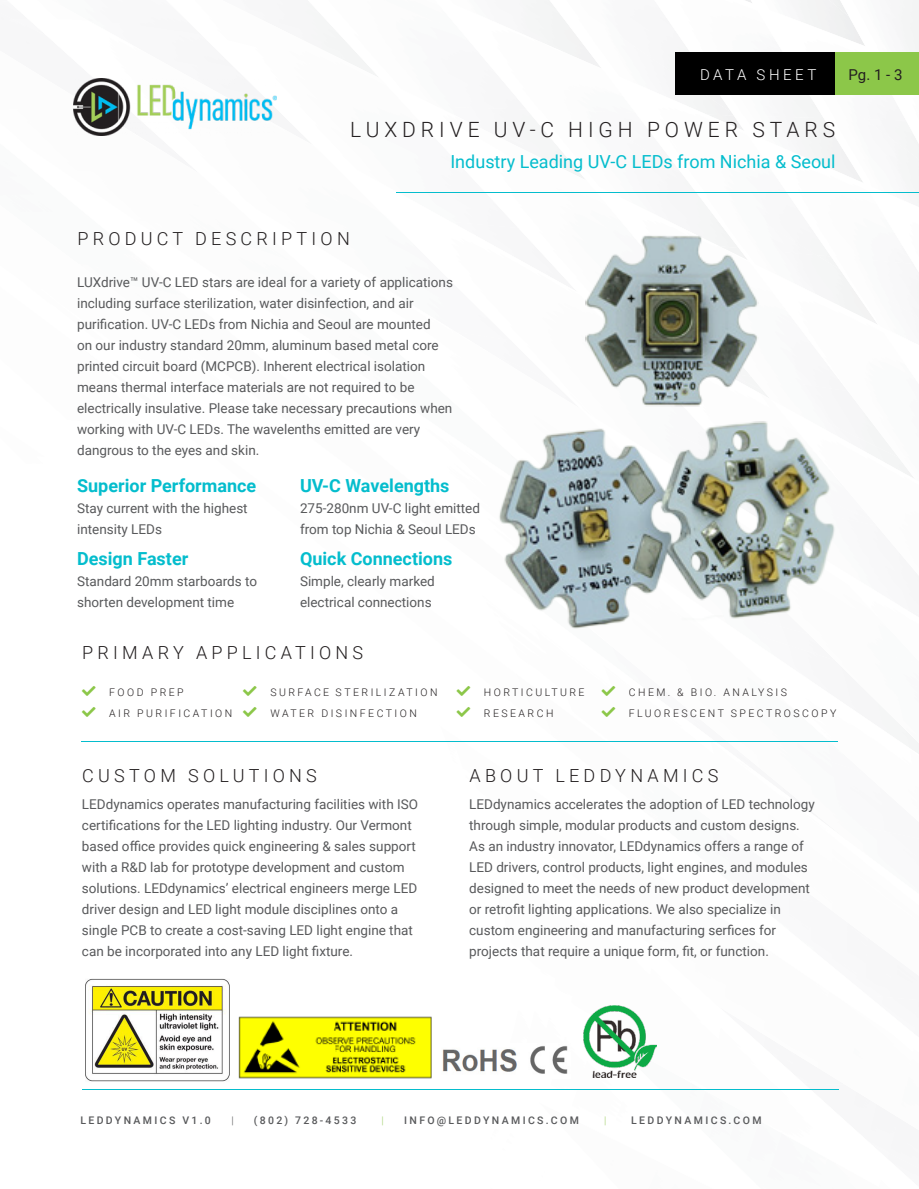
<style>
.page{position:relative;width:919px;height:1189px;background:#fff}
.page>*{position:absolute;margin:0;border:0;box-sizing:border-box;transform-origin:0 0}
.t1{font:300 21px "Roboto";letter-spacing:.235em;color:#231f20}
.t2{font:300 18px "Roboto";letter-spacing:.235em;color:#231f20}
.t3{font:700 18px "Roboto";color:#04bdcd}
.t4{font:18px "Roboto";color:#04bdcd}
.t5{font:300 15px "Roboto";letter-spacing:.235em;color:#fff}
.t6{font:15px "Roboto";color:#231f20}
.t7{font:13.5px/21px "Roboto";color:#58595b}
.t8{font:300 10.5px "Roboto";letter-spacing:.235em;color:#231f20}
.t9{font:500 10.5px "Roboto";letter-spacing:.225em;color:#58595b}
.t10{font:300 10.5px "Roboto";color:#a2d06d}
.t11{font:300 10.5px "Roboto";color:#58595b}
</style>
<div class="page">
<img style="left:82px;top:1089px;width:48px;height:1px">
<img style="left:336px;top:1089px;width:114px;height:1px">
<img style="left:212px;top:1089px;width:105px;height:1px">
<img style="left:539px;top:1089px;width:146px;height:1px">
<img style="left:481px;top:1089px;width:58px;height:1px">
<img style="left:744px;top:1089px;width:95px;height:1px">
<img style="left:837px;top:731px;width:81px;height:22px">
<img style="left:468px;top:40px;width:68px;height:71px">
<img style="left:679px;top:170px;width:59px;height:46px">
<img style="left:735px;top:121px;width:88px;height:62px">
<img style="left:639px;top:0;width:113px;height:118px">
<img style="left:733px;top:115px;width:50px;height:33px">
<img style="left:744px;top:131px;width:79px;height:52px">
<img style="left:737px;top:0;width:91px;height:46px">
<img style="left:752px;top:3px;width:76px;height:118px">
<img style="left:788px;top:95px;width:77px;height:24px">
<img style="left:828px;top:0;width:90px;height:53px">
<img style="left:849px;top:17px;width:52px;height:36px">
<img style="left:865px;top:46px;width:53px;height:75px">
<img style="left:913px;top:0;width:5px;height:18px">
<img style="left:73px;top:78px;width:203px;height:57px">
<div style="left:675px;top:53px;width:243px;height:42px;background:#000"></div>
<div style="left:835px;top:53px;width:83px;height:42px;background:#8cc749"></div>
<img style="left:238px;top:1016px;width:194px;height:63px">
<img style="left:442px;top:1046px;width:126px;height:28px">
<hr style="left:81px;top:741px;width:756px;height:1px;background:#04bdcd">
<hr style="left:397px;top:192px;width:521px;height:1px;background:#04bdcd">
<img style="left:583px;top:1005px;width:73px;height:72px">
<img style="left:85px;top:978px;width:145px;height:104px">
<img style="left:499px;top:216px;width:341px;height:413px">
<hr style="left:82px;top:1088px;width:756px;height:1px;background:#04bdcd">
<p class="t5" style="left:700px;top:64px;width:118px">DATA SHEET</p>
<p class="t6" style="left:848px;top:64px;width:55px">Pg. 1 - 3</p>
<p class="t1" style="left:350px;top:114px;width:486px">LUXDRIVE UV-C HIGH POWER STARS</p>
<p class="t4" style="left:450px;top:149px;width:386px">Industry Leading UV-C LEDs from Nichia &amp; Seoul</p>
<p class="t2" style="left:77px;top:226px;width:274px">PRODUCT DESCRIPTION</p>
<p class="t7" style="left:77px;top:271px;width:377px">LUXdrive™ UV-C LED stars are ideal for a variety of applications including surface sterilization, water disinfection, and air purification. UV-C LEDs from Nichia and Seoul are mounted<br>on our industry standard 20mm, aluminum based metal core printed circuit board (MCPCB). Inherent electrical isolation means thermal interface materials are not required to be electrically insulative. Please take necessary precautions when working with UV-C LEDs. The wavelenths emitted are very dangrous to the eyes and skin.</p>
<p class="t3" style="left:77px;top:473px;width:181px">Superior Performance</p>
<p class="t7" style="left:77px;top:497px;width:172px">Stay current with the highest intensity LEDs</p>
<p class="t3" style="left:77px;top:546px;width:113px">Design Faster</p>
<p class="t7" style="left:77px;top:570px;width:181px">Standard 20mm starboards to shorten development time</p>
<p class="t3" style="left:300px;top:473px;width:151px">UV-C Wavelengths</p>
<p class="t7" style="left:300px;top:497px;width:181px">275-280nm UV-C light emitted from top Nichia &amp; Seoul LEDs</p>
<p class="t3" style="left:300px;top:546px;width:154px">Quick Connections</p>
<p class="t7" style="left:300px;top:570px;width:136px">Simple, clearly marked electrical connections</p>
<p class="t2" style="left:82px;top:640px;width:282px">PRIMARY APPLICATIONS</p>
<p class="t8" style="left:109px;top:684px;width:76px">FOOD PREP</p>
<p class="t8" style="left:109px;top:705px;width:125px">AIR PURIFICATION</p>
<p class="t8" style="left:270px;top:684px;width:169px">SURFACE STERILIZATION</p>
<p class="t8" style="left:270px;top:705px;width:148px">WATER DISINFECTION</p>
<p class="t8" style="left:484px;top:684px;width:102px">HORTICULTURE</p>
<p class="t8" style="left:484px;top:705px;width:71px">RESEARCH</p>
<p class="t8" style="left:628px;top:684px;width:160px">CHEM. &amp; BIO. ANALYSIS</p>
<p class="t8" style="left:628px;top:705px;width:209px">FLUORESCENT SPECTROSCOPY</p>
<p class="t2" style="left:82px;top:763px;width:236px">CUSTOM SOLUTIONS</p>
<p class="t7" style="left:82px;top:793px;width:337px">LEDdynamics operates manufacturing facilities with ISO certifications for the LED lighting industry. Our Vermont based office provides quick engineering &amp; sales support with a R&amp;D lab for prototype development and custom solutions. LEDdynamics’ electrical engineers merge LED driver design and LED light module disciplines onto a single PCB to create a cost-saving LED light engine that can be incorporated into any LED light fixture.</p>
<p class="t2" style="left:469px;top:763px;width:250px">ABOUT LEDDYNAMICS</p>
<p class="t7" style="left:469px;top:793px;width:347px">LEDdynamics accelerates the adoption of LED technology through simple, modular products and custom designs.<br>As an industry innovator, LEDdynamics offers a range of LED drivers, control products, light engines, and modules designed to meet the needs of new product development or retrofit lighting applications. We also specialize in custom engineering and manufacturing serfices for projects that require a unique form, fit, or function.</p>
<p class="t9" style="left:80px;top:1112px;width:132px">LEDDYNAMICS V1.0</p>
<p class="t11" style="left:231px;top:1112px;width:4px">|</p>
<p class="t9" style="left:254px;top:1112px;width:104px">(802) 728-4533</p>
<p class="t10" style="left:381px;top:1112px;width:4px">|</p>
<p class="t9" style="left:404px;top:1112px;width:176px">INFO@LEDDYNAMICS.COM</p>
<p class="t10" style="left:604px;top:1112px;width:4px">|</p>
<p class="t9" style="left:631px;top:1112px;width:132px">LEDDYNAMICS.COM</p>
</div>
